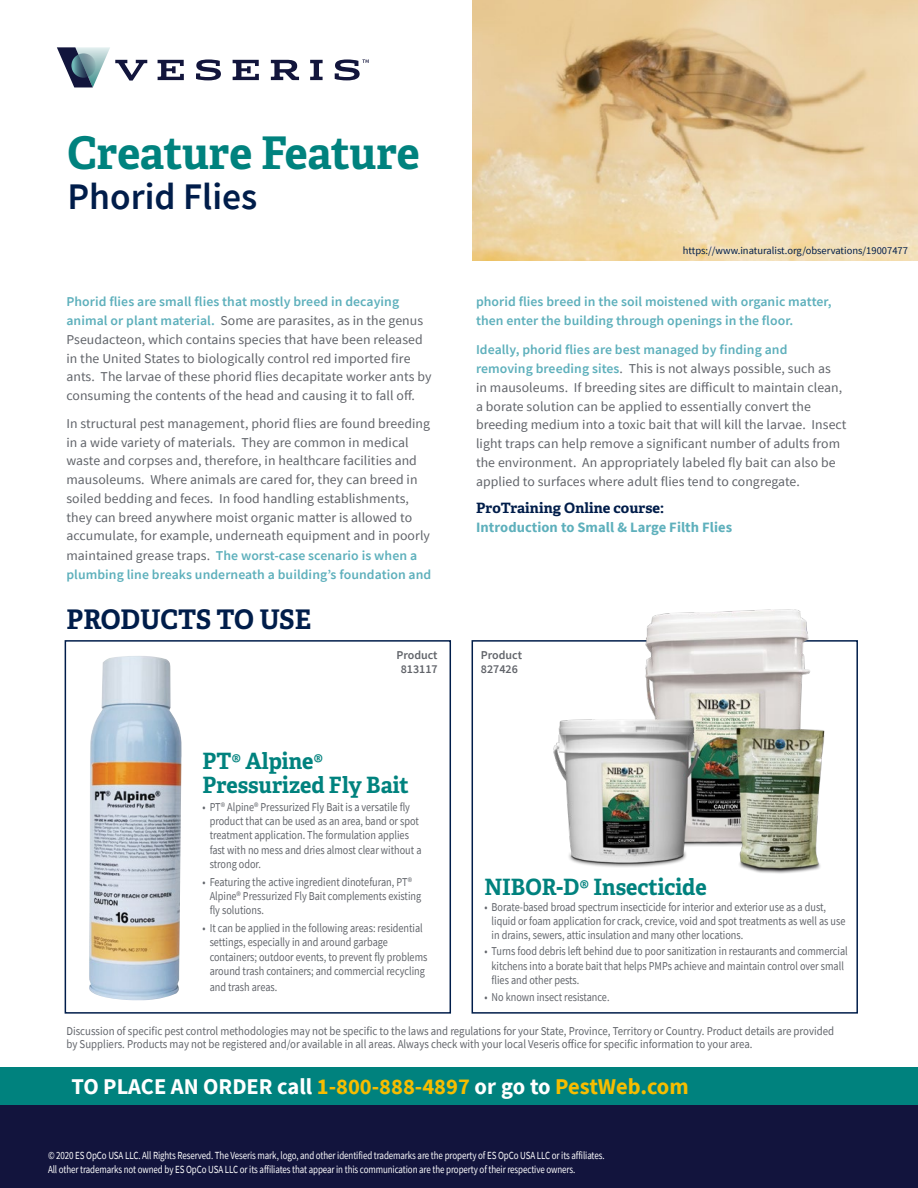
<style>
.page{position:relative;width:918px;height:1188px;background:#fff}
.page>*{position:absolute;margin:0;border:0;box-sizing:border-box;transform-origin:0 0}
.t1{font:700 45px "Adelle PE";letter-spacing:-.01em;color:#00827e}
.t2{font:600 37.5px "Source Sans Pro";color:#001d4a}
.t3{font:700 27px "Adelle PE";letter-spacing:-.01em;color:#001d4a}
.t4{font:700 22.5px "Source Sans Pro";color:#f6bd00}
.t5{font:700 22.5px/24px "Adelle PE";color:#00827e;scale:.96 1}
.t6{font:700 14.25px/18.8px "Source Sans Pro";letter-spacing:.005em;color:#5eb0bc}
.t7{font:13.5px/18.9px "Source Sans Pro";letter-spacing:.005em;color:#61646a}
.t8{font:600 13.5px/19.5px "Source Sans Pro";letter-spacing:.005em;color:#5eb0bc}
.t9{font:12px/14.4px "Source Sans Pro";color:#61646a;scale:.85 1}
.t10{font:12px/13.5px "Source Sans Pro";color:#61646a;scale:.9 1}
.t11{font:600 12px/14.4px "Source Sans Pro";color:#61646a;text-align:center}
.t12{font:10.8px/13.5px "Source Sans Pro";letter-spacing:-.01em;color:#fff;scale:.82 1}
.t13{font:10.5px "Source Sans Pro";color:#001d4a}
.s1{font-weight:600;color:#5eb0bc}
.s2{font-family:"Adelle PE";color:#001d4a}
.s3{color:#fff}
</style>
<div class="page">
<img style="left:473px;top:0;width:445px;height:261px">
<svg style="left:57px;top:47px;width:90px;height:40px"></svg>
<svg style="left:158px;top:60px;width:26px;height:20px"></svg>
<svg style="left:196px;top:59px;width:25px;height:21px"></svg>
<svg style="left:233px;top:60px;width:26px;height:20px"></svg>
<svg style="left:271px;top:60px;width:28px;height:20px"></svg>
<svg style="left:310px;top:60px;width:13px;height:20px"></svg>
<svg style="left:335px;top:59px;width:34px;height:21px"></svg>
<div style="left:0;top:1067px;width:918px;height:52px;background:#00827e"></div>
<div style="left:0;top:1106px;width:918px;height:82px;background:#12143d"></div>
<div style="left:65px;top:640px;width:386px;height:374px;border:2px solid #001d4a"></div>
<div style="left:472px;top:640px;width:386px;height:374px;border:2px solid #001d4a"></div>
<img style="left:89px;top:656px;width:93px;height:345px">
<img style="left:533px;top:609px;width:293px;height:265px">
<p class="t1" style="left:67px;top:120px;width:354px">Creature Feature</p>
<p class="t2" style="left:67px;top:172px;width:192px">Phorid Flies</p>
<p class="t7" style="left:66px;top:292px;width:366px"><span class="s1">Phorid flies are small flies that mostly breed in decaying animal or plant material.</span> Some are parasites, as in the genus Pseudacteon, which contains species that have been released in the United States to biologically control red imported fire ants. The larvae of these phorid flies decapitate worker ants by consuming the contents of the head and causing it to fall off.</p>
<p class="t7" style="left:66px;top:414px;width:366px">In structural pest management, phorid flies are found breeding in a wide variety of materials. They are common in medical waste and corpses and, therefore, in healthcare facilities and mausoleums. Where animals are cared for, they can breed in soiled bedding and feces. In food handling establishments, they can breed anywhere moist organic matter is allowed to accumulate, for example, underneath equipment and in poorly maintained grease traps. <span class="s1">The worst-case scenario is when a plumbing line breaks underneath a building’s foundation and</span></p>
<p class="t3" style="left:66px;top:600px;width:246px">PRODUCTS TO USE</p>
<p class="t13" style="left:683px;top:244px;width:227px">https://www.inaturalist.org/observations/19007477</p>
<p class="t8" style="left:476px;top:291px;width:357px">phorid flies breed in the soil moistened with organic matter, then enter the building through openings in the floor.</p>
<p class="t7" style="left:476px;top:340px;width:372px"><span class="s1">Ideally, phorid flies are best managed by finding and removing breeding sites</span>. This is not always possible, such as<br>in mausoleums. If breeding sites are difficult to maintain clean, a borate solution can be applied to essentially convert the breeding medium into a toxic bait that will kill the larvae. Insect light traps can help remove a significant number of adults from the environment. An appropriately labeled fly bait can also be applied to surfaces where adult flies tend to congregate.</p>
<p class="t6" style="left:476px;top:499px;width:258px"><span class="s2">ProTraining Online course:<br></span>Introduction to Small &amp; Large Filth Flies</p>
<p class="t11" style="left:397px;top:648px;width:43px">Product<br>813117</p>
<p class="t11" style="left:481px;top:648px;width:43px;text-align:left">Product<br>827426</p>
<p class="t5" style="left:202px;top:748px;width:217px">PT® Alpine®<br>Pressurized Fly Bait</p>
<p class="t9" style="left:210px;top:799px;width:251px;text-indent:-7px">• PT® Alpine® Pressurized Fly Bait is a versatile fly product that can be used as an area, band or spot treatment application. The formulation applies fast with no mess and dries almost clear without a strong odor.</p>
<p class="t9" style="left:210px;top:874px;width:250px;text-indent:-7px">• Featuring the active ingredient dinotefuran, PT®<br>Alpine® Pressurized Fly Bait complements existing fly solutions.</p>
<p class="t9" style="left:210px;top:921px;width:258px;text-indent:-7px">• It can be applied in the following areas: residential settings, especially in and around garbage containers; outdoor events, to prevent fly problems around trash containers; and commercial recycling</p>
<p class="t9" style="left:210px;top:980px;width:81px">and trash areas.</p>
<p class="t5" style="left:484px;top:874px;width:233px">NIBOR-D® Insecticide</p>
<p class="t9" style="left:492px;top:899px;width:418px;text-indent:-7px">• Borate-based broad spectrum insecticide for interior and exterior use as a dust, liquid or foam application for crack, crevice, void and spot treatments as well as use in drains, sewers, attic insulation and many other locations.</p>
<p class="t9" style="left:492px;top:944px;width:421px;text-indent:-7px">• Turns food debris left behind due to poor sanitization in restaurants and commercial kitchens into a borate bait that helps PMPs achieve and maintain control over small flies and other pests.</p>
<p class="t9" style="left:484px;top:990px;width:149px">• No known insect resistance.</p>
<p class="t10" style="left:66px;top:1024px;width:854px">Discussion of specific pest control methodologies may not be specific to the laws and regulations for your State, Province, Territory or Country. Product details are provided by Suppliers. Products may not be registered and/or available in all areas. Always check with your local Veseris office for specific information to your area.</p>
<p class="t4" style="left:72px;top:1072px;width:619px"><span class="s3">TO PLACE AN ORDER call</span> 1-800-888-4897 <span class="s3">or go to</span> PestWeb.com</p>
<p class="t12" style="left:48px;top:1149px;width:680px">© 2020 ES OpCo USA LLC. All Rights Reserved. The Veseris mark, logo, and other identified trademarks are the property of ES OpCo USA LLC or its affiliates.<br>All other trademarks not owned by ES OpCo USA LLC or its affiliates that appear in this communication are the property of their respective owners.</p>
</div>
